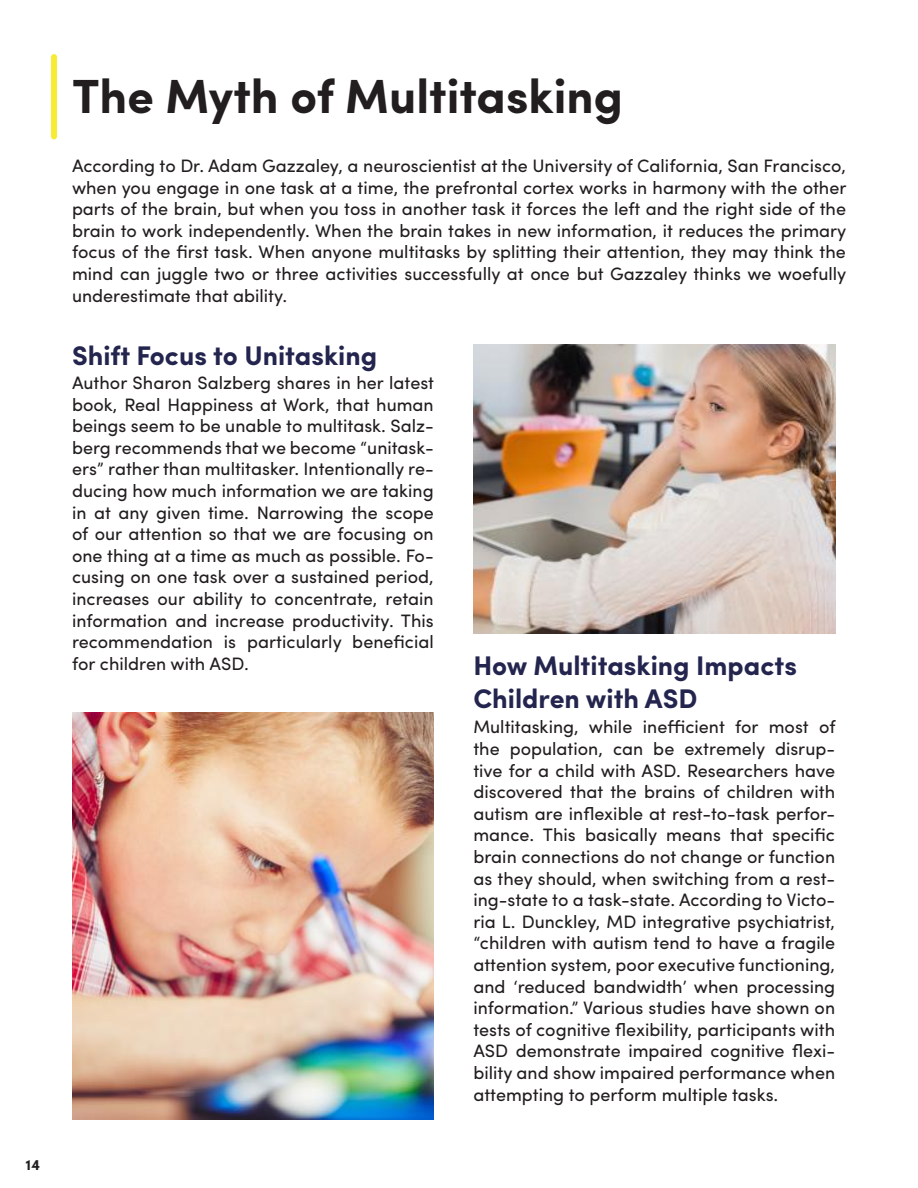
<style>
.page{position:relative;width:918px;height:1188px;background:#fff}
.page>*{position:absolute;margin:0;border:0;box-sizing:border-box;transform-origin:0 0}
.t1{font:700 48px "Sofia Pro";color:#221e1f}
.t2{font:700 27px/32.4px "Sofia Pro";color:#24254e}
.t3{font:18px/21.6px "Sofia Pro";color:#221e1f;text-align:justify}
.t4{font:700 15px "Sofia Pro";color:#221e1f}
</style>
<div class="page">
<div style="left:51px;top:57px;width:6px;height:79px;background:#f6ec33"></div>
<img style="left:473px;top:345px;width:362px;height:289px">
<img style="left:72px;top:713px;width:362px;height:407px">
<p class="t4" style="left:26px;top:1154px;width:16px">14</p>
<h1 class="t1" style="left:72px;top:59px;width:552px">The Myth of Multitasking</h1>
<p class="t3" style="left:72px;top:154px;width:776px">According to Dr. Adam Gazzaley, a neuroscientist at the University of California, San Francisco, when you engage in one task at a time, the prefrontal cortex works in harmony with the other parts of the brain, but when you toss in another task it forces the left and the right side of the brain to work independently. When the brain takes in new information, it reduces the primary focus of the first task. When anyone multitasks by splitting their attention, they may think the mind can juggle two or three activities successfully at once but Gazzaley thinks we woefully underestimate that ability.</p>
<h2 class="t2" style="left:72px;top:338px;width:307px">Shift Focus to Unitasking</h2>
<p class="t3" style="left:72px;top:371px;width:364px">Author Sharon Salzberg shares in her latest book, Real Happiness at Work, that human beings seem to be unable to multitask. Salz&shy;berg recommends that we become “unitask&shy;ers” rather than multitasker. Intentionally re&shy;ducing how much information we are taking in at any given time. Narrowing the scope of our attention so that we are focusing on one thing at a time as much as possible. Fo&shy;cusing on one task over a sustained period, increases our ability to concentrate, retain information and increase productivity. This recommendation is particularly beneficial for children with ASD.</p>
<h2 class="t2" style="left:473px;top:648px;width:325px">How Multitasking Impacts<br>Children with ASD</h2>
<p class="t3" style="left:473px;top:715px;width:364px">Multitasking, while inefficient for most of the population, can be extremely disrup&shy;tive for a child with ASD. Researchers have discovered that the brains of children with autism are inflexible at rest-to-task perfor&shy;mance. This basically means that specific brain connections do not change or function as they should, when switching from a rest&shy;ing-state to a task-state. According to Victo&shy;ria L. Dunckley, MD integrative psychiatrist, “children with autism tend to have a fragile attention system, poor executive functioning, and ‘reduced bandwidth’ when processing information.” Various studies have shown on tests of cognitive flexibility, participants with ASD demonstrate impaired cognitive flexi&shy;bility and show impaired performance when attempting to perform multiple tasks.</p>
</div>
